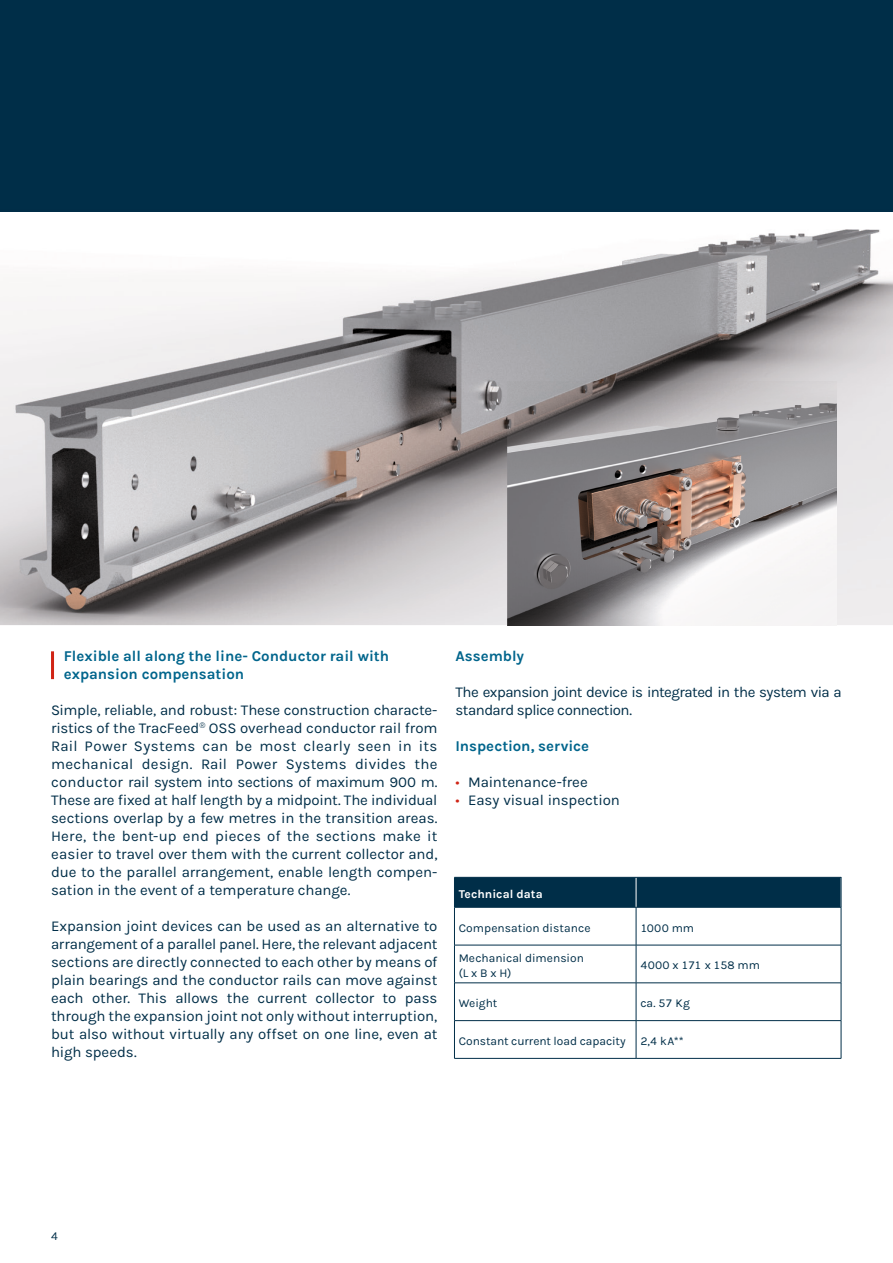
<style>
.page{position:relative;width:893px;height:1263px;background:#fff}
.page>*{position:absolute;margin:0;border:0;box-sizing:border-box;transform-origin:0 0}
.t1{font:15px/18px "Karla";letter-spacing:-.01em;color:#002e48;text-align:justify}
.t2{font:700 15px/18px "Karla";color:#00658c}
.t3{font:15px/18px "Karla";letter-spacing:-.035em;color:#002e48}
.t4{font:12px/15px "Karla";color:#002e48}
.t5{font:700 12px "Karla";color:#fff}
.s1{color:#d02415}
</style>
<div class="page">
<div style="left:0;top:0;width:893px;height:211px;background:#002e48"></div>
<hr style="left:51px;top:651px;width:3px;height:28px;background:#d02415">
<div style="left:455px;top:878px;width:386px;height:29px;background:#002e48"></div>
<svg style="left:455px;top:908px;width:386px;height:150px"></svg>
<hr style="left:636px;top:877px;width:1px;height:30px;background:#fff">
<hr style="left:454px;top:877px;width:182px;height:1px;background:#002e48">
<hr style="left:454px;top:877px;width:1px;height:30px;background:#002e48">
<hr style="left:636px;top:877px;width:205px;height:1px;background:#002e48">
<hr style="left:454px;top:907px;width:182px;height:1px;background:#002e48">
<hr style="left:454px;top:907px;width:1px;height:38px;background:#002e48">
<hr style="left:636px;top:907px;width:205px;height:1px;background:#002e48">
<hr style="left:636px;top:907px;width:1px;height:38px;background:#002e48">
<hr style="left:841px;top:907px;width:1px;height:38px;background:#002e48">
<hr style="left:454px;top:945px;width:182px;height:1px;background:#002e48">
<hr style="left:454px;top:945px;width:1px;height:38px;background:#002e48">
<hr style="left:636px;top:945px;width:205px;height:1px;background:#002e48">
<hr style="left:636px;top:945px;width:1px;height:38px;background:#002e48">
<hr style="left:841px;top:945px;width:1px;height:38px;background:#002e48">
<hr style="left:454px;top:982px;width:182px;height:1px;background:#002e48">
<hr style="left:454px;top:983px;width:1px;height:37px;background:#002e48">
<hr style="left:636px;top:982px;width:205px;height:1px;background:#002e48">
<hr style="left:636px;top:983px;width:1px;height:37px;background:#002e48">
<hr style="left:841px;top:983px;width:1px;height:37px;background:#002e48">
<hr style="left:454px;top:1020px;width:182px;height:1px;background:#002e48">
<hr style="left:454px;top:1021px;width:1px;height:37px;background:#002e48">
<hr style="left:636px;top:1020px;width:205px;height:1px;background:#002e48">
<hr style="left:636px;top:1021px;width:1px;height:37px;background:#002e48">
<hr style="left:841px;top:1021px;width:1px;height:37px;background:#002e48">
<hr style="left:454px;top:1058px;width:182px;height:1px;background:#002e48">
<hr style="left:636px;top:1058px;width:205px;height:1px;background:#002e48">
<img style="left:0;top:211px;width:893px;height:414px">
<img style="left:508px;top:381px;width:329px;height:244px">
<hr style="left:841px;top:877px;width:1px;height:30px;background:#002e48">
<p class="t2" style="left:64px;top:646px;width:327px">Flexible all along the line- Conductor rail with expansion compensation</p>
<p class="t1" style="left:51px;top:701px;width:388px">Simple, reliable, and robust: These construction characte&shy;ristics of the TracFeed<sup>®</sup> OSS overhead conductor rail from Rail Power Systems can be most clearly seen in its mechanical design. Rail Power Systems divides the conductor rail system into sections of maximum 900 m.<br>These are fixed at half length by a midpoint. The individual sections overlap by a few metres in the transition areas.<br>Here, the bent-up end pieces of the sections make it easier to travel over them with the current collector and, due to the parallel arrangement, enable length compen&shy;sation in the event of a temperature change.</p>
<p class="t1" style="left:51px;top:917px;width:388px">Expansion joint devices can be used as an alternative to arrangement of a parallel panel. Here, the relevant adjacent sections are directly connected to each other by means of plain bearings and the conductor rails can move against each other. This allows the current collector to pass through the expansion joint not only without interruption, but also without virtually any offset on one line, even at high speeds.</p>
<p class="t2" style="left:455px;top:646px;width:70px">Assembly</p>
<p class="t3" style="left:455px;top:683px;width:388px">The expansion joint device is integrated in the system via a standard splice connection.</p>
<p class="t2" style="left:455px;top:736px;width:135px">Inspection, service</p>
<p class="t1" style="left:455px;top:773px;width:134px"><span class="s1">•</span> Maintenance-free</p>
<p class="t1" style="left:455px;top:791px;width:166px"><span class="s1">•</span> Easy visual inspection</p>
<p class="t5" style="left:459px;top:886px;width:86px">Technical data</p>
<p class="t4" style="left:459px;top:920px;width:133px">Compensation distance</p>
<p class="t4" style="left:640px;top:920px;width:55px">1000 mm</p>
<p class="t4" style="left:459px;top:950px;width:127px">Mechanical dimension (L x B x H)</p>
<p class="t4" style="left:640px;top:957px;width:121px">4000 x 171 x 158 mm</p>
<p class="t4" style="left:459px;top:995px;width:40px">Weight</p>
<p class="t4" style="left:640px;top:995px;width:51px">ca. 57 Kg</p>
<p class="t4" style="left:459px;top:1033px;width:226px">Constant current load capacity 2,4 kA**</p>
<p class="t4" style="left:51px;top:1228px;width:8px">4</p>
</div>
